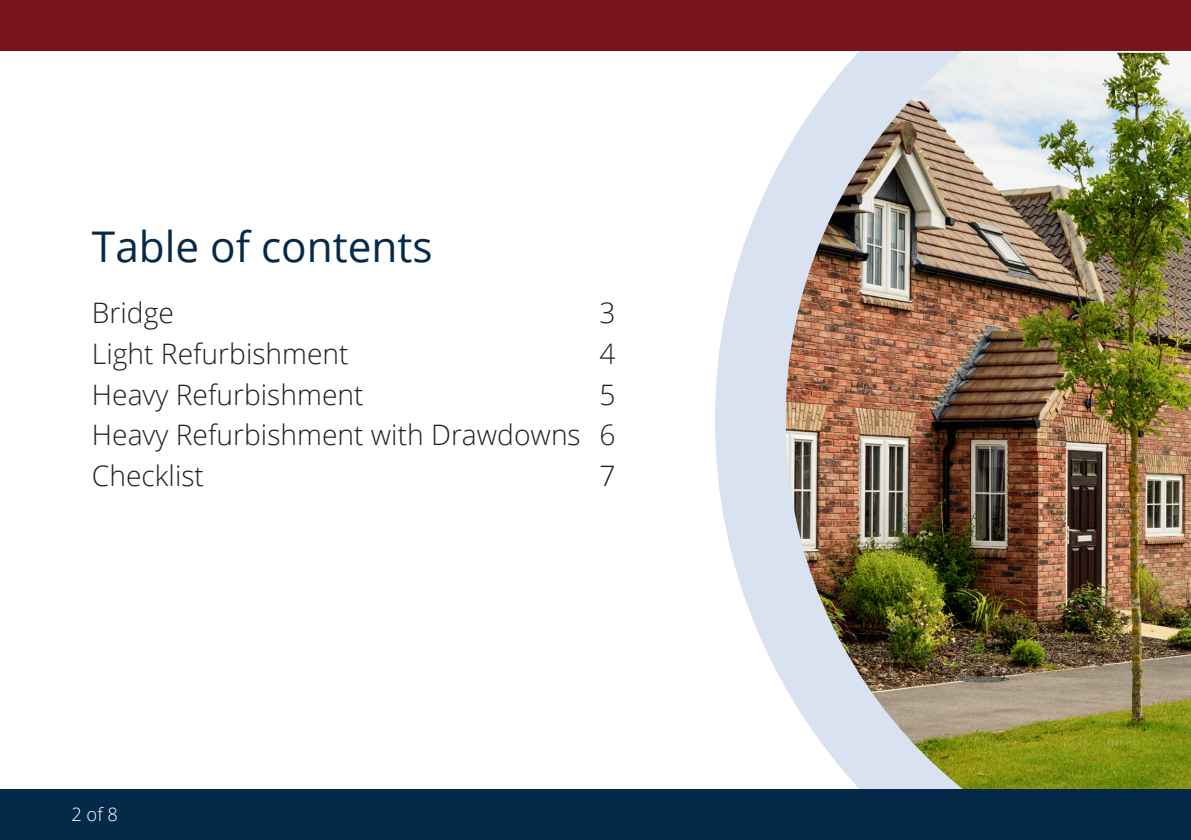
<style>
.page{position:relative;width:1191px;height:840px;background:#fff}
.page>*{position:absolute;margin:0;border:0;box-sizing:border-box;transform-origin:0 0}
.t1{font:42.2px "Open Sans";color:#052a49}
.t2{font:300 28.2px "Open Sans";color:#231f20}
.ParaStyle01-Leading_Auto__Align_Left{font:300 18.4px "Open Sans";color:#fff}
</style>
<div class="page">
<img style="left:715px;top:51px;width:476px;height:737px">
<div style="left:0;top:0;width:1191px;height:51px;background:#78151a"></div>
<div style="left:0;top:788px;width:1191px;height:51px;background:#052a49"></div>
<p class="t1" style="left:92px;top:218px;width:342px">Table of contents</p>
<p class="t2" style="left:92px;top:293px;width:84px">Bridge</p>
<p class="t2" style="left:599px;top:293px;width:18px">3</p>
<p class="t2" style="left:92px;top:334px;width:258px">Light Refurbishment</p>
<p class="t2" style="left:599px;top:334px;width:18px">4</p>
<p class="t2" style="left:92px;top:374px;width:273px">Heavy Refurbishment</p>
<p class="t2" style="left:599px;top:374px;width:18px">5</p>
<p class="t2" style="left:92px;top:415px;width:525px">Heavy Refurbishment with Drawdowns 6</p>
<p class="t2" style="left:92px;top:456px;width:113px">Checklist</p>
<p class="t2" style="left:599px;top:456px;width:18px">7</p>
<p class="ParaStyle01-Leading_Auto__Align_Left" style="left:71px;top:801px;width:48px">2 of 8</p>
</div>
